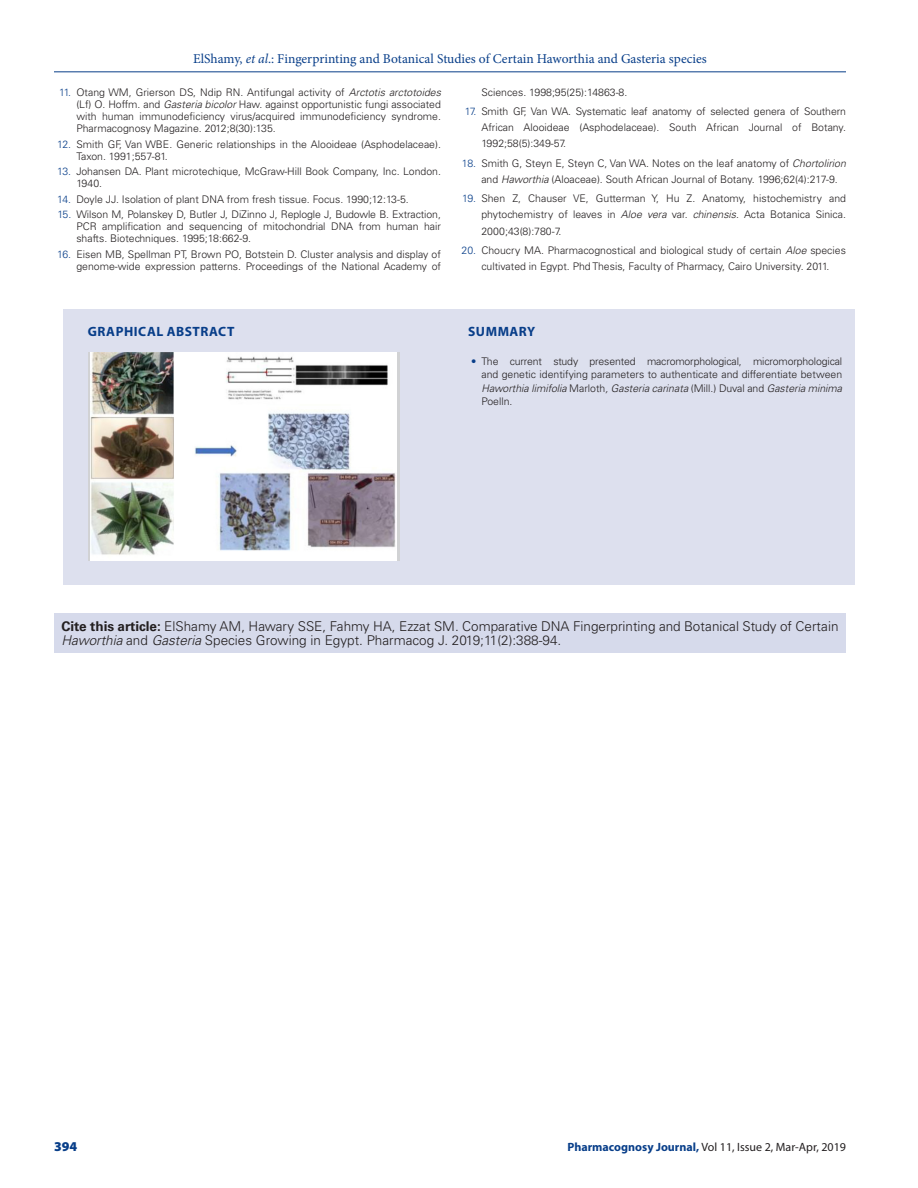
<style>
.page{position:relative;width:918px;height:1188px;background:#fff}
.page>*{position:absolute;margin:0;border:0;box-sizing:border-box;transform-origin:0 0}
.ABS_TXT{font:300 13.5px/14.2px "Univers LT Std";color:#231f20}
.t1{font:13.5px "Minion Pro";color:#083e89}
.ABS_HD{font:700 13.5px "Myriad Pro";letter-spacing:.04em;color:#083e89}
.t2{font:900 13.5px "Myriad Pro";color:#083e89}
.t3{font:12px "Myriad Pro";color:#231f20}
.t4{font:300 10.5px/12.3px "Univers LT Std";color:#231f20;text-align:justify}
.s1{font-style:italic}
.s2{color:#083e89}
.s3{font-weight:700}
.s4{font-weight:700;color:#083e89}
</style>
<div class="page">
<hr style="left:54px;top:72px;width:792px;height:1px;background:#083e89">
<div style="left:63px;top:309px;width:792px;height:275px;background:#dde0ee"></div>
<img style="left:91px;top:352px;width:306px;height:209px">
<div style="left:54px;top:614px;width:792px;height:39px;background:#d6daeb"></div>
<p class="t1" style="left:193px;top:50px;width:515px">ElShamy, <span class="s1">et al</span>.: Fingerprinting and Botanical Studies of Certain Haworthia and Gasteria species</p>
<p class="t4" style="left:76px;top:86px;width:366px;text-indent:-17px"><span class="s2">11.</span> Otang WM, Grierson DS, Ndip RN. Antifungal activity of <span class="s1">Arctotis arctotoides </span>(Lf) O. Hoffm. and <span class="s1">Gasteria bicolor</span> Haw. against opportunistic fungi associated with human immunodeficiency virus/acquired immunodeficiency syndrome.<br>Pharmacognosy Magazine. 2012;8(30):135.</p>
<p class="t4" style="left:76px;top:138px;width:366px;text-indent:-19px"><span class="s2">12.</span> Smith GF, Van WBE. Generic relationships in the Alooideae (Asphodelaceae).<br>Taxon. 1991;557-81.</p>
<p class="t4" style="left:76px;top:165px;width:366px;text-indent:-19px"><span class="s2">13.</span> Johansen DA. Plant microtechique, McGraw-Hill Book Company, Inc. London.<br>1940.</p>
<p class="t4" style="left:57px;top:193px;width:353px"><span class="s2">14.</span> Doyle JJ. Isolation of plant DNA from fresh tissue. Focus. 1990;12:13-5.</p>
<p class="t4" style="left:76px;top:208px;width:366px;text-indent:-19px"><span class="s2">15.</span> Wilson M, Polanskey D, Butler J, DiZinno J, Replogle J, Budowle B. Extraction, PCR amplification and sequencing of mitochondrial DNA from human hair shafts. Biotechniques. 1995;18:662-9.</p>
<p class="t4" style="left:57px;top:248px;width:385px;text-align:right"><span class="s2">16.</span> Eisen MB, Spellman PT, Brown PO, Botstein D. Cluster analysis and display of genome-wide expression patterns. Proceedings of the National Academy of</p>
<p class="t4" style="left:481px;top:86px;width:148px">Sciences. 1998;95(25):14863-8.</p>
<p class="t4" style="left:481px;top:103px;width:366px;line-height:16.2px;text-indent:-16px"><span class="s2">17.</span> Smith GF, Van WA. Systematic leaf anatomy of selected genera of Southern African Alooideae (Asphodelaceae). South African Journal of Botany.<br>1992;58(5):349-57.</p>
<p class="t4" style="left:481px;top:155px;width:366px;line-height:16.2px;text-indent:-19px"><span class="s2">18.</span> Smith G, Steyn E, Steyn C, Van WA. Notes on the leaf anatomy of <span class="s1">Chortolirion </span>and <span class="s1">Haworthia</span> (Aloaceae). South African Journal of Botany. 1996;62(4):217-9.</p>
<p class="t4" style="left:481px;top:190px;width:366px;line-height:16.2px;text-indent:-19px"><span class="s2">19.</span> Shen Z, Chauser VE, Gutterman Y, Hu Z. Anatomy, histochemistry and phytochemistry of leaves in <span class="s1">Aloe vera</span> var. <span class="s1">chinensis</span>. Acta Botanica Sinica.<br>2000;43(8):780-7.</p>
<p class="t4" style="left:462px;top:242px;width:386px;line-height:16.2px;text-align:center"><span class="s2">20.</span> Choucry MA. Pharmacognostical and biological study of certain <span class="s1">Aloe</span> species cultivated in Egypt. Phd Thesis, Faculty of Pharmacy, Cairo University. 2011.</p>
<p class="ABS_HD" style="left:88px;top:323px;width:148px">GRAPHICAL ABSTRACT</p>
<p class="ABS_HD" style="left:468px;top:323px;width:69px">SUMMARY</p>
<p class="t4" style="left:482px;top:354px;width:362px;line-height:13.5px;text-indent:-10px"><span class="s2">•</span> The current study presented macromorphological, micromorphological and genetic identifying parameters to authenticate and differentiate between <span class="s1">Haworthia limifolia</span> Marloth<span class="s1">, Gasteria carinata</span> (Mill.) Duval and <span class="s1">Gasteria minima </span>Poelln.</p>
<p class="ABS_TXT" style="left:62px;top:619px;width:779px"><span class="s3">Cite this article:</span> ElShamy AM, Hawary SSE, Fahmy HA, Ezzat SM. Comparative DNA Fingerprinting and Botanical Study of Certain<br><span class="s1">Haworthia</span> and <span class="s1">Gasteria</span> Species Growing in Egypt. Pharmacog J. 2019;11(2):388-94.</p>
<p class="t2" style="left:54px;top:1137px;width:25px">394</p>
<p class="t3" style="left:567px;top:1139px;width:280px"><span class="s4">Pharmacognosy Journal,</span> Vol 11, Issue 2, Mar-Apr, 2019</p>
</div>
